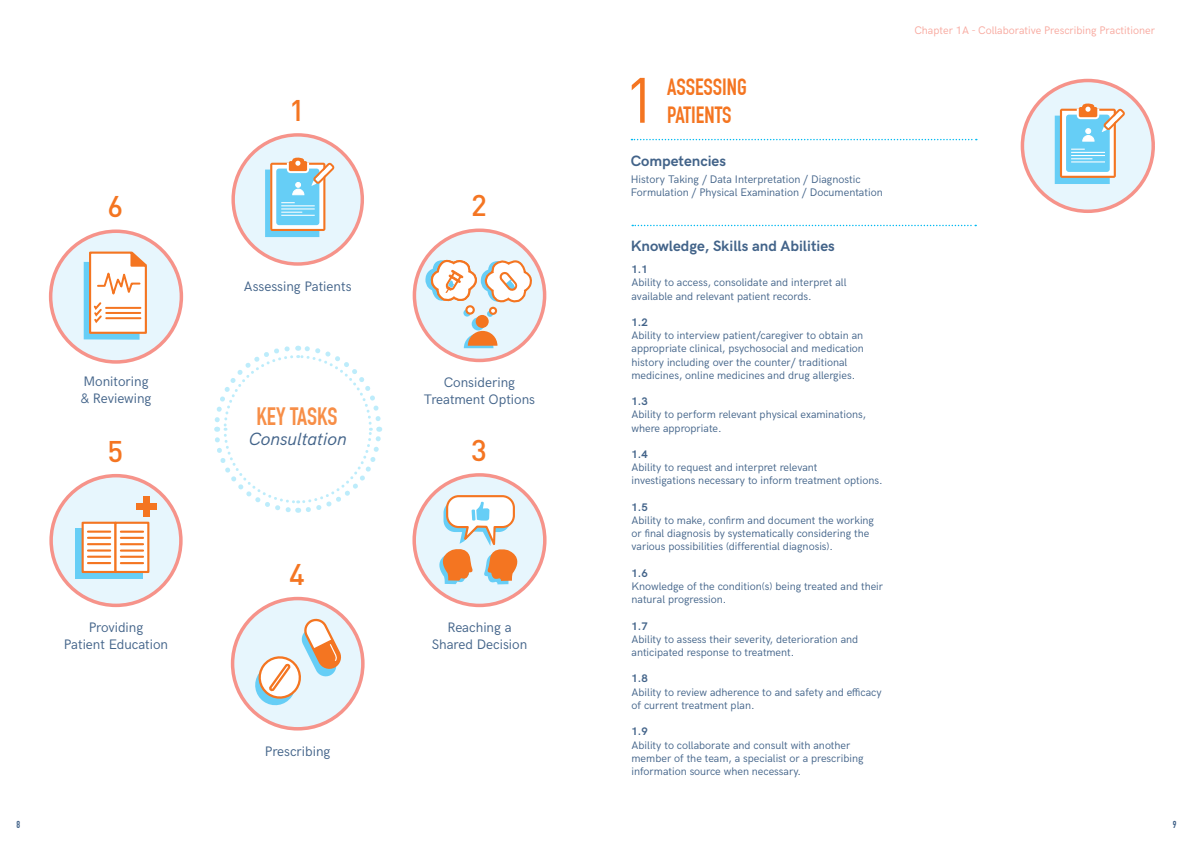
<style>
.page{position:relative;width:1191px;height:842px;background:#fff}
.page>*{position:absolute;margin:0;border:0;box-sizing:border-box;transform-origin:0 0}
.t1{font:63px "DIN Pro";color:#f47521}
.t2{font:500 29.6px "DIN Pro";color:#f47522}
.t3{font:500 29.6px "DIN Pro";color:#f47521}
.t4{font:700 24.6px "DIN Condensed";color:#f78e47}
.t5{font:700 23px/27.6px "DIN Condensed";color:#f47521}
.t6{font:italic 17.7px "HK Grotesk";color:#426389}
.t7{font:700 15px "HK Grotesk";color:#426389}
.t8{font:13.8px/16.6px "HK Grotesk";color:#426389;text-align:center}
.t9{font:11px/13.2px "HK Grotesk";color:#426389}
.t10{font:11px "HK Grotesk";color:#f8a89e}
.t11{font:700 11px "HK Grotesk";color:#426389}
.t12{font:700 10px "DIN Condensed";color:#426389}
</style>
<div class="page">
<div style="left:231px;top:133px;width:133px;height:133px;background:#e7f6fd;border:3px solid #f6938a;border-radius:50%"></div>
<svg style="left:265px;top:157px;width:69px;height:80px"></svg>
<svg style="left:413px;top:228px;width:133px;height:134px;background:#e9e2e6"></svg>
<svg style="left:472px;top:317px;width:13px;height:13px"></svg>
<div style="left:476px;top:315px;width:13px;height:13px;background:#f47521;border-radius:50%"></div>
<svg style="left:464px;top:331px;width:33px;height:17px"></svg>
<svg style="left:425px;top:228px;width:108px;height:89px"></svg>
<svg style="left:214px;top:345px;width:169px;height:168px"></svg>
<div style="left:414px;top:475px;width:131px;height:130px;background:#e7f6fd;border-radius:50%"></div>
<div style="left:412px;top:473px;width:134px;height:134px;border:4px solid #f6938a;border-radius:50%"></div>
<svg style="left:431px;top:494px;width:94px;height:90px"></svg>
<div style="left:232px;top:598px;width:131px;height:131px;background:#e7f6fd;border-radius:50%"></div>
<div style="left:231px;top:597px;width:133px;height:133px;border:4px solid #f6938a;border-radius:50%"></div>
<svg style="left:252px;top:615px;width:92px;height:93px"></svg>
<div style="left:51px;top:476px;width:130px;height:129px;background:#e7f6fd;border-radius:50%"></div>
<div style="left:49px;top:474px;width:134px;height:133px;border:4px solid #f6938a;border-radius:50%"></div>
<div style="left:76px;top:529px;width:67px;height:50px;background:#66cef6"></div>
<div style="left:82px;top:522px;width:35px;height:51px;background:#fff;border:2px solid #f47521"></div>
<div style="left:114px;top:522px;width:35px;height:51px;background:#fff;border:2px solid #f47521"></div>
<hr style="left:88px;top:531px;width:22px;height:2px;background:#f47521">
<hr style="left:88px;top:537px;width:22px;height:2px;background:#f47521">
<hr style="left:88px;top:543px;width:22px;height:2px;background:#f47521">
<hr style="left:88px;top:549px;width:22px;height:3px;background:#f47521">
<hr style="left:88px;top:556px;width:22px;height:2px;background:#f47521">
<hr style="left:88px;top:562px;width:22px;height:2px;background:#f47521">
<hr style="left:121px;top:531px;width:22px;height:2px;background:#f47521">
<hr style="left:121px;top:537px;width:22px;height:2px;background:#f47521">
<hr style="left:121px;top:543px;width:22px;height:2px;background:#f47521">
<hr style="left:121px;top:549px;width:22px;height:3px;background:#f47521">
<hr style="left:121px;top:556px;width:22px;height:2px;background:#f47521">
<hr style="left:121px;top:562px;width:22px;height:2px;background:#f47521">
<div style="left:136px;top:503px;width:20px;height:7px;background:#f47521"></div>
<div style="left:143px;top:496px;width:7px;height:20px;background:#f47521"></div>
<div style="left:51px;top:231px;width:130px;height:131px;background:#e7f6fd;border-radius:50%"></div>
<div style="left:49px;top:229px;width:134px;height:135px;border:4px solid #f6938a;border-radius:50%"></div>
<svg style="left:84px;top:251px;width:63px;height:89px;background:#e9dcd0"></svg>
<svg style="left:631px;top:139px;width:345px;height:1px"></svg>
<svg style="left:632px;top:225px;width:344px;height:1px"></svg>
<div style="left:1020px;top:79px;width:135px;height:134px;background:#e7f6fd;border:4px solid #f6938a;border-radius:50%"></div>
<svg style="left:1054px;top:103px;width:70px;height:81px"></svg>
<p class="t10" style="left:914px;top:22px;width:242px">Chapter 1A - Collaborative Prescribing Practitioner</p>
<h2 class="t3" style="left:107px;top:187px;width:17px">6</h2>
<h2 class="t3" style="left:289px;top:90px;width:17px">1</h2>
<h2 class="t2" style="left:471px;top:186px;width:17px">2</h2>
<h1 class="t1" style="left:624px;top:57px;width:34px">1</h1>
<h3 class="t5" style="left:667px;top:73px;width:81px">ASSESSING<br>PATIENTS</h3>
<h3 class="t7" style="left:631px;top:149px;width:97px">Competencies</h3>
<p class="t9" style="left:631px;top:172px;width:253px">History Taking / Data Interpretation / Diagnostic<br>Formulation / Physical Examination / Documentation</p>
<p class="t8" style="left:244px;top:277px;width:109px">Assessing Patients</p>
<p class="t8" style="left:80px;top:372px;width:73px;text-align:left">Monitoring &amp; Reviewing</p>
<h3 class="t4" style="left:256px;top:402px;width:83px">KEY TASKS</h3>
<p class="t8" style="left:424px;top:373px;width:113px">Considering<br>Treatment Options</p>
<h2 class="t2" style="left:107px;top:431px;width:17px">5</h2>
<h3 class="t6" style="left:249px;top:426px;width:99px">Consultation</h3>
<h2 class="t2" style="left:471px;top:430px;width:17px">3</h2>
<h2 class="t2" style="left:289px;top:554px;width:17px">4</h2>
<p class="t8" style="left:64px;top:618px;width:106px">Providing<br>Patient Education</p>
<p class="t8" style="left:432px;top:618px;width:97px">Reaching a<br>Shared Decision</p>
<p class="t8" style="left:265px;top:741px;width:67px">Prescribing</p>
<h3 class="t7" style="left:631px;top:234px;width:206px">Knowledge, Skills and Abilities</h3>
<p class="t11" style="left:631px;top:261px;width:18px">1.1</p>
<p class="t9" style="left:631px;top:275px;width:216px">Ability to access, consolidate and interpret all available and relevant patient records.</p>
<p class="t11" style="left:631px;top:314px;width:18px">1.2</p>
<p class="t9" style="left:631px;top:328px;width:234px">Ability to interview patient/caregiver to obtain an appropriate clinical, psychosocial and medication history including over the counter/ traditional medicines, online medicines and drug allergies.</p>
<p class="t11" style="left:631px;top:393px;width:18px">1.3</p>
<p class="t9" style="left:631px;top:407px;width:236px">Ability to perform relevant physical examinations, where appropriate.</p>
<p class="t11" style="left:631px;top:446px;width:18px">1.4</p>
<p class="t9" style="left:631px;top:460px;width:253px">Ability to request and interpret relevant investigations necessary to inform treatment options.</p>
<p class="t11" style="left:631px;top:499px;width:18px">1.5</p>
<p class="t9" style="left:631px;top:513px;width:244px">Ability to make, confirm and document the working or final diagnosis by systematically considering the various possibilities (differential diagnosis).</p>
<p class="t11" style="left:631px;top:565px;width:18px">1.6</p>
<p class="t9" style="left:631px;top:579px;width:253px">Knowledge of the condition(s) being treated and their natural progression.</p>
<p class="t11" style="left:631px;top:618px;width:18px">1.7</p>
<p class="t9" style="left:631px;top:632px;width:228px">Ability to assess their severity, deterioration and anticipated response to treatment.</p>
<p class="t11" style="left:631px;top:670px;width:18px">1.8</p>
<p class="t9" style="left:631px;top:684px;width:252px">Ability to review adherence to and safety and efficacy of current treatment plan.</p>
<p class="t11" style="left:631px;top:723px;width:18px">1.9</p>
<p class="t9" style="left:631px;top:737px;width:233px">Ability to collaborate and consult with another member of the team, a specialist or a prescribing information source when necessary.</p>
<p class="t12" style="left:16px;top:818px;width:5px">8</p>
<p class="t12" style="left:1172px;top:818px;width:5px">9</p>
</div>
